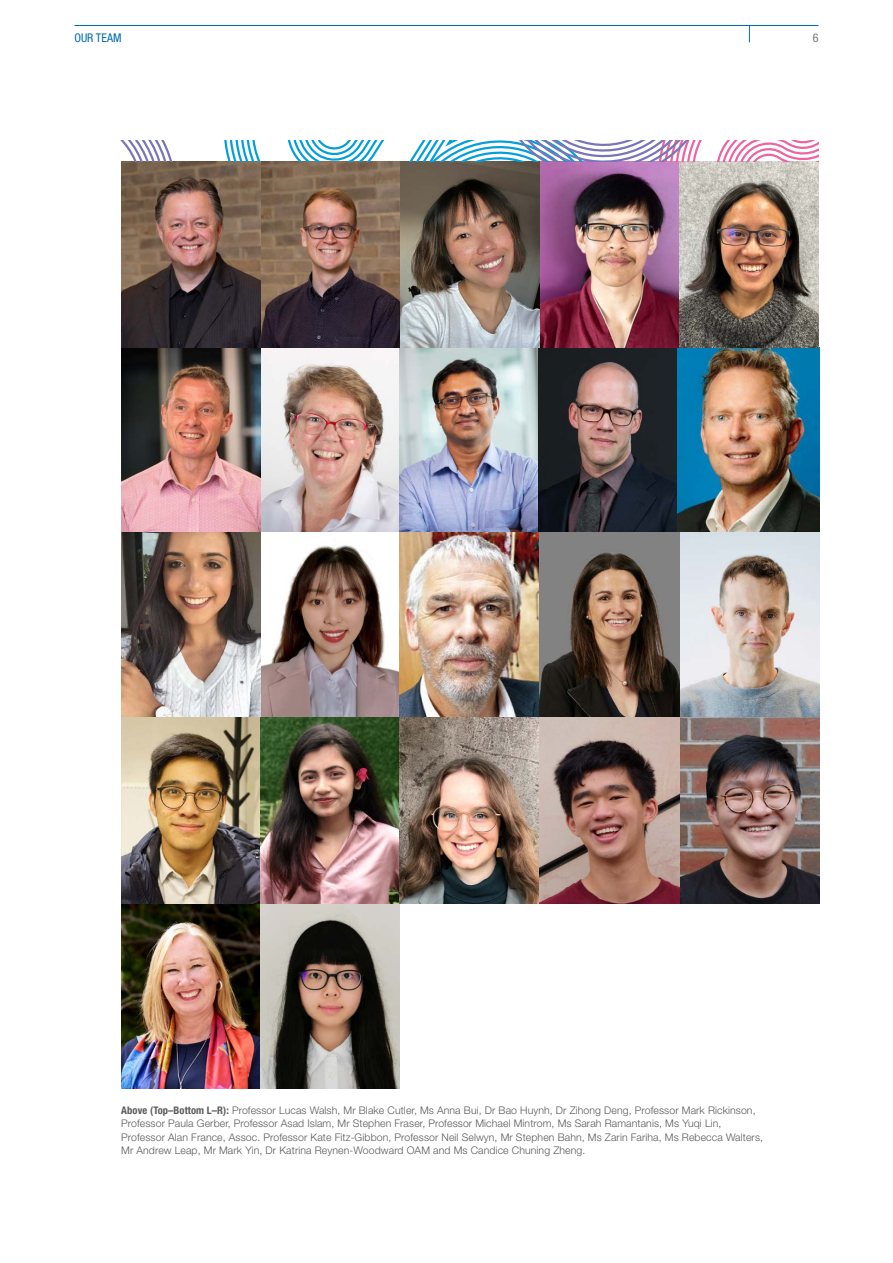
<style>
.page{position:relative;width:893px;height:1263px;background:#fff}
.page>*{position:absolute;margin:0;border:0;box-sizing:border-box;transform-origin:0 0}
.t1{font:condensed 12px "Helvetica Neue";color:#006dae}
.t2{font:condensed 12px "Helvetica Neue";color:#7b7b7b}
.t3{font:300 10.5px/13.5px "Helvetica Neue";letter-spacing:.01em;color:#5a5a5a}
.s1{font-weight:700;font-stretch:condensed}
</style>
<div class="page">
<img style="left:121px;top:903px;width:139px;height:186px">
<svg style="left:260px;top:903px;width:140px;height:186px;background:#7e756d"></svg>
<img style="left:261px;top:347px;width:279px;height:556px">
<img style="left:121px;top:347px;width:140px;height:185px">
<img style="left:399px;top:347px;width:140px;height:185px">
<svg style="left:539px;top:347px;width:139px;height:185px;background:#423b3e"></svg>
<img style="left:678px;top:347px;width:141px;height:185px">
<img style="left:261px;top:532px;width:139px;height:186px">
<img style="left:121px;top:532px;width:140px;height:186px">
<img style="left:400px;top:532px;width:139px;height:186px">
<img style="left:679px;top:532px;width:140px;height:186px">
<svg style="left:540px;top:532px;width:139px;height:186px;background:#665a51"></svg>
<img style="left:121px;top:718px;width:139px;height:185px">
<img style="left:260px;top:718px;width:140px;height:185px">
<img style="left:400px;top:718px;width:139px;height:185px">
<img style="left:679px;top:718px;width:140px;height:185px">
<img style="left:540px;top:718px;width:139px;height:185px">
<svg style="left:261px;top:162px;width:139px;height:185px;background:#6f574d"></svg>
<img style="left:540px;top:162px;width:139px;height:185px">
<svg style="left:121px;top:162px;width:140px;height:185px;background:#665047"></svg>
<img style="left:400px;top:162px;width:140px;height:185px">
<img style="left:679px;top:162px;width:140px;height:185px">
<hr style="left:74px;top:25px;width:745px;height:1px;background:#006dae">
<svg style="left:749px;top:26px;width:1px;height:16px"></svg>
<svg style="left:120px;top:140px;width:699px;height:22px"></svg>
<p class="t1" style="left:74px;top:31px;width:49px">OUR TEAM</p>
<p class="t2" style="left:813px;top:31px;width:7px">6</p>
<p class="t3" style="left:121px;top:1103px;width:643px"><span class="s1">Above (Top–Bottom L–R):</span> Professor Lucas Walsh, Mr Blake Cutler, Ms Anna Bui, Dr Bao Huynh, Dr Zihong Deng, Professor Mark Rickinson, Professor Paula Gerber, Professor Asad Islam, Mr Stephen Fraser, Professor Michael Mintrom, Ms Sarah Ramantanis, Ms Yuqi Lin, Professor Alan France, Assoc. Professor Kate Fitz-Gibbon, Professor Neil Selwyn, Mr Stephen Bahn, Ms Zarin Fariha, Ms Rebecca Walters, Mr Andrew Leap, Mr Mark Yin, Dr Katrina Reynen-Woodward OAM and Ms Candice Chuning Zheng.</p>
</div>
